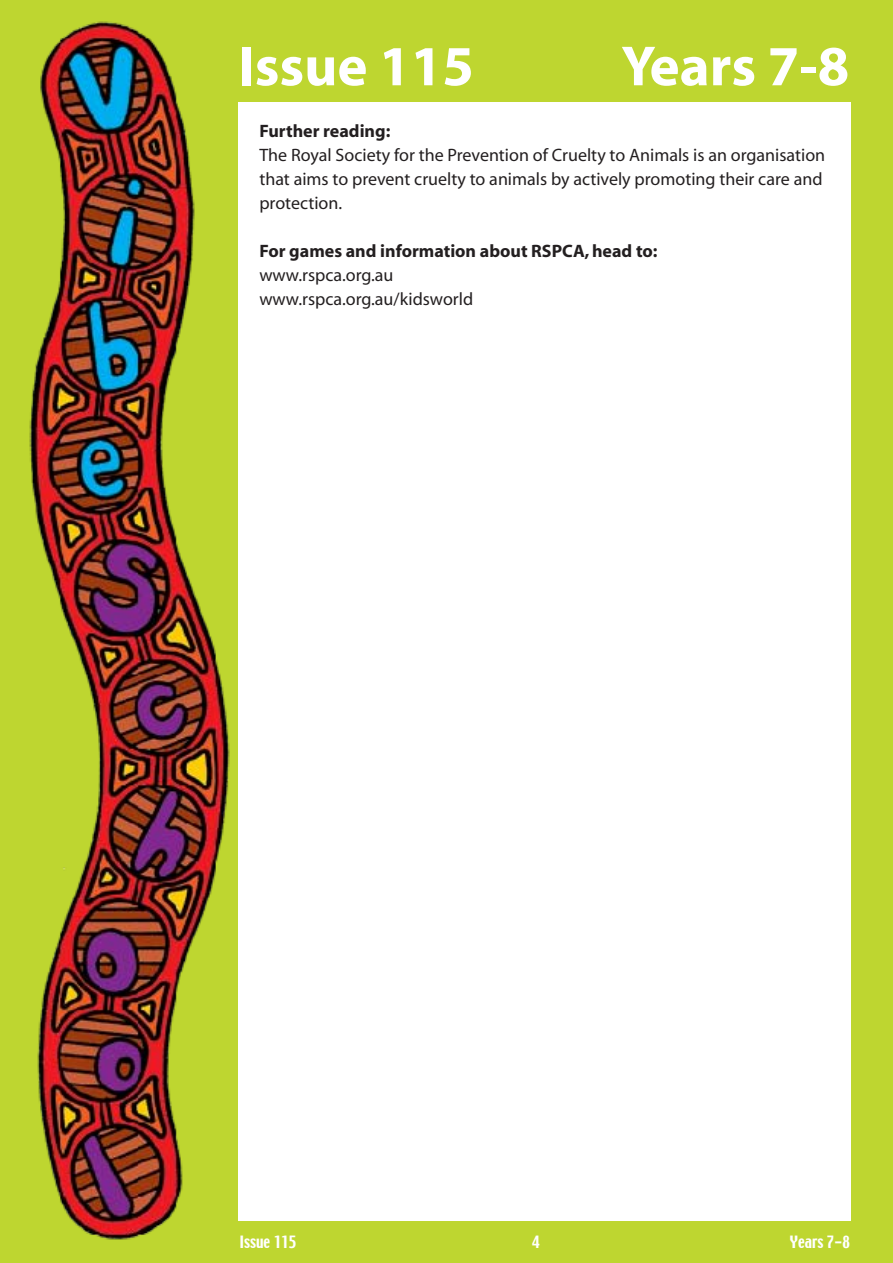
<style>
.page{position:relative;width:893px;height:1263px;background:#bed630}
.page>*{position:absolute;margin:0;border:0;box-sizing:border-box;transform-origin:0 0}
.t1{font:700 57px "Myriad";color:#fff}
.t2{font:18px/24px "Myriad";color:#231f20}
.t3{font:700 18px "Myriad";color:#231f20}
.t4{font:15px "Techno";color:#fff}
</style>
<div class="page">
<img style="left:29px;top:21px;width:201px;height:1219px">
<div style="left:238px;top:102px;width:612px;height:1118px;background:#fff"></div>
<h1 class="t1" style="left:239px;top:37px;width:237px">Issue 115</h1>
<h1 class="t1" style="left:621px;top:37px;width:229px">Years 7-8</h1>
<p class="t3" style="left:259px;top:121px;width:132px">Further reading:</p>
<p class="t2" style="left:259px;top:144px;width:567px">The Royal Society for the Prevention of Cruelty to Animals is an organisation that aims to prevent cruelty to animals by actively promoting their care and protection.</p>
<p class="t3" style="left:259px;top:241px;width:400px">For games and information about RSPCA, head to:</p>
<p class="t2" style="left:259px;top:264px;width:215px">www.rspca.org.au www.rspca.org.au/kidsworld</p>
<p class="t4" style="left:240px;top:1232px;width:58px">Issue 115</p>
<p class="t4" style="left:790px;top:1232px;width:62px">Years 7-8</p>
</div>
